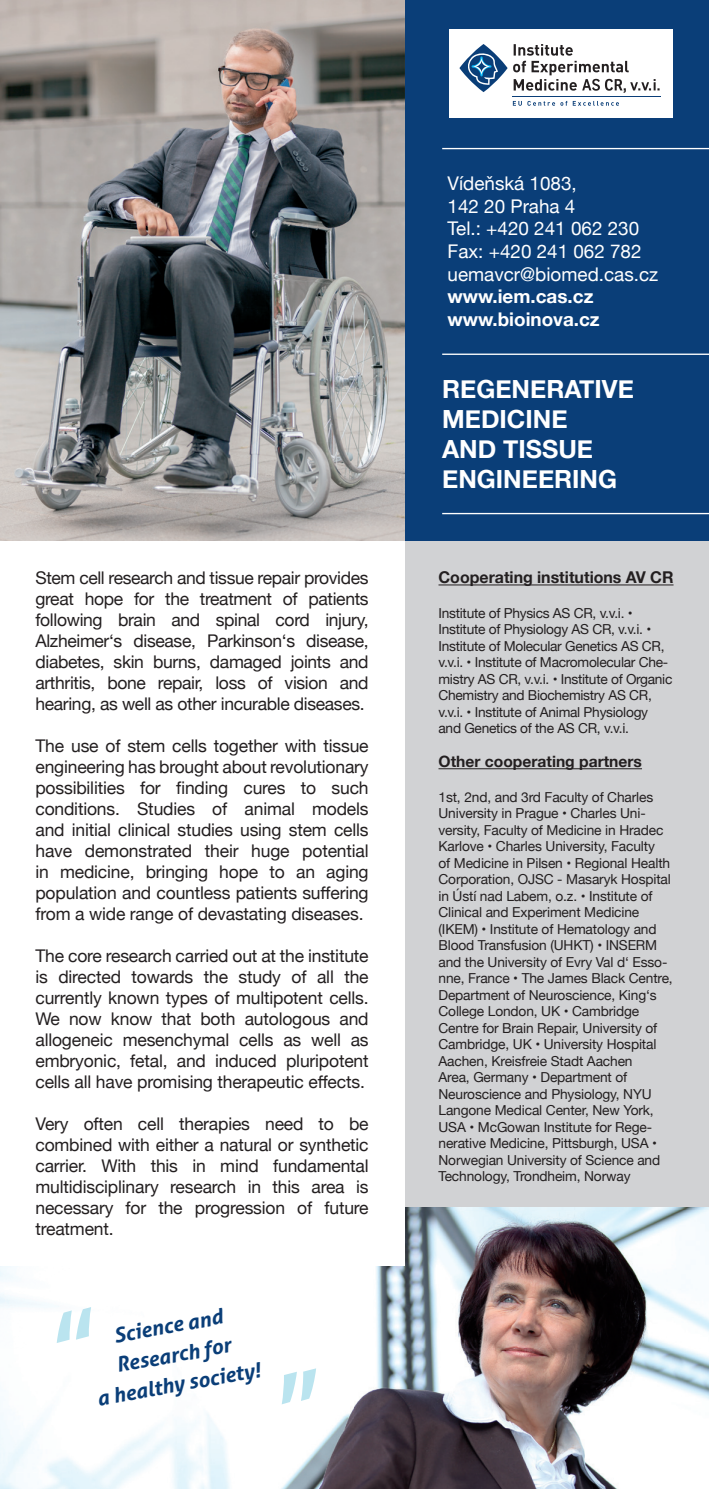
<style>
.page{position:relative;width:709px;height:1489px;background:#fff}
.page>*{position:absolute;margin:0;border:0;box-sizing:border-box;transform-origin:0 0}
.t1{font:700 25px/30px "Helvetica Neue";color:#fff}
.t2{font:italic 700 20.75px/29.5px "Aller";color:#0a3e78;text-align:center}
.t3{font:18.75px/22.8px "Helvetica Neue";color:#fff}
.t4{font:700 18.75px/22.8px "Helvetica Neue";color:#fff}
.t5{font:17.5px/21px "Helvetica Neue";letter-spacing:-.01em;color:#231f20;text-align:justify}
.t6{font:700 16.25px "Helvetica Neue";color:#231f20}
.t7{font:700 15.5px "Helvetica Neue";color:#231f20}
.t8{font:13.75px/16.5px "Helvetica Neue";letter-spacing:-.01em;color:#231f20}
</style>
<div class="page">
<div style="left:404px;top:528px;width:305px;height:681px;background:#d1d2d4"></div>
<img style="left:0;top:1209px;width:709px;height:279px">
<img style="left:404px;top:1207px;width:305px;height:2px">
<div style="left:383px;top:0;width:326px;height:540px;background:#0a3e78"></div>
<hr style="left:442px;top:513px;width:267px;height:1px;background:#fff">
<hr style="left:442px;top:353px;width:267px;height:2px;background:#fff">
<hr style="left:442px;top:148px;width:267px;height:1px;background:#fff">
<div style="left:0;top:485px;width:404px;height:780px;background:#fff"></div>
<div style="left:449px;top:30px;width:223px;height:88px;background:#fff"></div>
<hr style="left:438px;top:768px;width:204px;height:1px;background:#231f20">
<hr style="left:438px;top:584px;width:235px;height:1px;background:#231f20">
<img style="left:57px;top:1306px;width:34px;height:36px">
<img style="left:282px;top:1368px;width:34px;height:36px">
<svg style="left:512px;top:101px;width:107px;height:5px"></svg>
<hr style="left:512px;top:96px;width:148px;height:1px;background:#0a3e78">
<svg style="left:459px;top:44px;width:200px;height:49px"></svg>
<img style="left:0;top:0;width:404px;height:540px">
<p class="t5" style="left:35px;top:568px;width:335px">Stem cell research and tissue repair provides great hope for the treatment of patients following brain and spinal cord injury, Alzheimer‘s disease, Parkinson‘s disease, diabetes, skin burns, damaged joints and arthritis, bone repair, loss of vision and hearing, as well as other incurable diseases.</p>
<p class="t5" style="left:35px;top:736px;width:335px">The use of stem cells together with tissue engineering has brought about revolutionary possibilities for finding cures to such conditions. Studies of animal models and initial clinical studies using stem cells have demonstrated their huge potential in medicine, bringing hope to an aging population and countless patients suffering from a wide range of devastating diseases.</p>
<p class="t5" style="left:35px;top:946px;width:335px">The core research carried out at the institute is directed towards the study of all the currently known types of multipotent cells.<br>We now know that both autologous and allogeneic mesenchymal cells as well as embryonic, fetal, and induced pluripotent cells all have promising therapeutic effects.</p>
<p class="t5" style="left:35px;top:1114px;width:335px">Very often cell therapies need to be combined with either a natural or synthetic carrier. With this in mind fundamental multidisciplinary research in this area is necessary for the progression of future treatment.</p>
<p class="t2" style="left:84px;top:1325px;width:167px;rotate:-10deg">Science and<br>Research for<br>a healthy society!</p>
<p class="t3" style="left:447px;top:173px;width:212px">Vídeňská 1083,<br>142 20 Praha 4<br>Tel.: +420 241 062 230<br>Fax: +420 241 062 782 uemavcr@biomed.cas.cz</p>
<p class="t4" style="left:447px;top:286px;width:154px">www.iem.cas.cz www.bioinova.cz</p>
<h1 class="t1" style="left:442px;top:375px;width:193px">REGENERATIVE<br>MEDICINE<br>AND TISSUE<br>ENGINEERING</h1>
<p class="t6" style="left:438px;top:564px;width:236px">Cooperating institutions AV CR</p>
<p class="t8" style="left:438px;top:605px;width:235px">Institute of Physics AS CR, v.v.i. • Institute of Physiology AS CR, v.v.i. • Institute of Molecular Genetics AS CR, v.v.i. • Institute of Macromolecular Che&shy;mistry AS CR, v.v.i. • Institute of Organic Chemistry and Biochemistry AS CR, v.v.i. • Institute of Animal Physiology and Genetics of the AS CR, v.v.i.</p>
<p class="t7" style="left:438px;top:749px;width:205px">Other cooperating partners</p>
<p class="t8" style="left:438px;top:789px;width:236px">1st, 2nd, and 3rd Faculty of Charles University in Prague • Charles Uni&shy;versity, Faculty of Medicine in Hradec Karlove • Charles University, Faculty<br>of Medicine in Pilsen • Regional Health Corporation, OJSC - Masaryk Hospital in Ústí nad Labem, o.z. • Institute of Clinical and Experiment Medicine (IKEM) • Institute of Hematology and Blood Transfusion (UHKT) • INSERM and the University of Evry Val d‘ Esso&shy;nne, France • The James Black Centre, Department of Neuroscience, King‘s College London, UK • Cambridge Centre for Brain Repair, University of Cambridge, UK • University Hospital Aachen, Kreisfreie Stadt Aachen<br>Area, Germany • Department of Neuroscience and Physiology, NYU Langone Medical Center, New York, USA • McGowan Institute for Rege&shy;nerative Medicine, Pittsburgh, USA • Norwegian University of Science and Technology, Trondheim, Norway</p>
</div>
